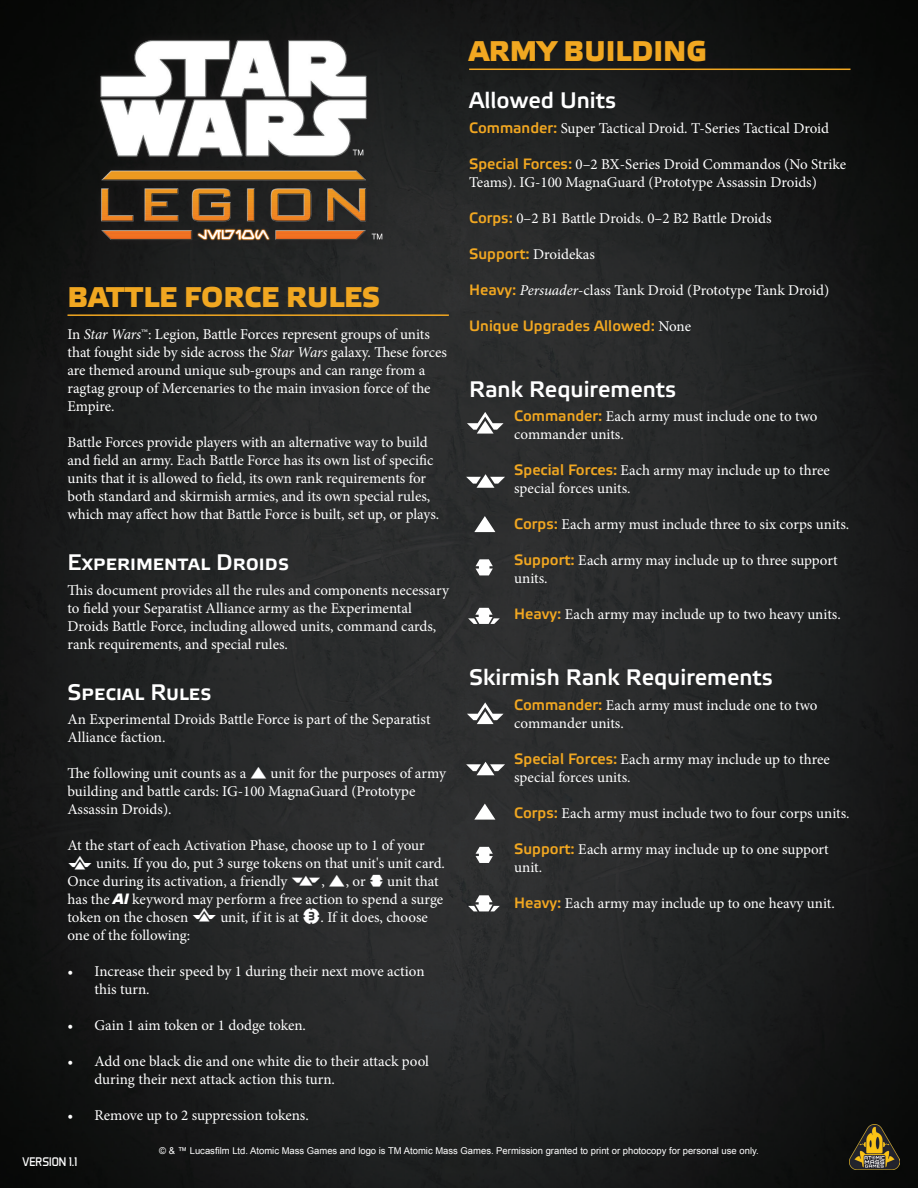
<style>
.page{position:relative;width:918px;height:1188px;background:#fff}
.page>*{position:absolute;margin:0;border:0;box-sizing:border-box;transform-origin:0 0}
.t1{font:700 28.5px "Elektra Medium Pro";color:#f1a721}
.t2{font:22.5px "Elektra Medium Pro";color:#fff}
.t3{font:15px/18px "Minion Pro";letter-spacing:-.005em;color:#fff}
.t4{font:15px "Elektra Medium Pro";color:#f1a721}
.t5{font:12.75px "Aero Matics";color:#fff}
.t6{font:9.45px "Arial";color:#fff}
.s1{font-family:"Elektra Medium Pro";color:#f1a721}
.s2{font-style:italic}
.s3{font-family:"Minion Pro";color:#fff}
.s4{font-family:"SWQ Legion Icons";font-size:22.5px}
.s5{font-family:"Elektra Medium Pro";font-weight:700;font-style:italic}
</style>
<div class="page">
<img style="left:0;top:0;width:918px;height:1188px">
<div style="left:91px;top:31px;width:300px;height:218px;background:#231f20"></div>
<img style="left:88px;top:27px;width:297px;height:227px">
<img style="left:850px;top:1124px;width:50px;height:46px">
<hr style="left:469px;top:69px;width:381px;height:1px;background:#f1a721">
<hr style="left:68px;top:314px;width:381px;height:2px;background:#f1a721">
<svg style="left:474px;top:516px;width:21px;height:16px"></svg>
<svg style="left:476px;top:559px;width:17px;height:16px"></svg>
<svg style="left:467px;top:412px;width:37px;height:22px"></svg>
<svg style="left:466px;top:474px;width:39px;height:14px"></svg>
<svg style="left:468px;top:608px;width:32px;height:16px"></svg>
<svg style="left:474px;top:804px;width:21px;height:16px"></svg>
<svg style="left:476px;top:847px;width:17px;height:16px"></svg>
<svg style="left:467px;top:702px;width:37px;height:22px"></svg>
<svg style="left:466px;top:762px;width:39px;height:13px"></svg>
<svg style="left:468px;top:895px;width:32px;height:16px"></svg>
<h1 class="t1" style="left:469px;top:36px;width:239px">ARMY BUILDING</h1>
<h2 class="t2" style="left:469px;top:88px;width:149px">Allowed Units</h2>
<p class="t3" style="left:469px;top:119px;width:362px"><span class="s1">Commander:</span> Super Tactical Droid. T-Series Tactical Droid</p>
<p class="t3" style="left:469px;top:155px;width:379px"><span class="s1">Special Forces:</span> 0–2 BX-Series Droid Commandos (No Strike<br>Teams). IG-100 MagnaGuard (Prototype Assassin Droids)</p>
<p class="t3" style="left:469px;top:209px;width:304px"><span class="s1">Corps:</span> 0–2 B1 Battle Droids. 0–2 B2 Battle Droids</p>
<p class="t3" style="left:469px;top:245px;width:127px"><span class="s1">Support:</span> Droidekas</p>
<p class="t3" style="left:469px;top:281px;width:362px"><span class="s1">Heavy:</span> <span class="s2">Persuader</span>-class Tank Droid (Prototype Tank Droid)</p>
<p class="t4" style="left:469px;top:317px;width:224px">Unique Upgrades Allowed: <span class="s3">None</span></p>
<h1 class="t1" style="left:68px;top:281px;width:314px">BATTLE FORCE RULES</h1>
<p class="t3" style="left:68px;top:325px;width:381px">In <span class="s2">Star Wars</span>™: Legion, Battle Forces represent groups of units that fought side by side across the <span class="s2">Star Wars</span> galaxy. These forces are themed around unique sub-groups and can range from a ragtag group of Mercenaries to the main invasion force of the Empire.</p>
<p class="t3" style="left:68px;top:433px;width:373px">Battle Forces provide players with an alternative way to build and field an army. Each Battle Force has its own list of specific units that it is allowed to field, its own rank requirements for both standard and skirmish armies, and its own special rules, which may affect how that Battle Force is built, set up, or plays.</p>
<h2 class="t2" style="left:68px;top:550px;width:223px">Experimental Droids</h2>
<p class="t3" style="left:68px;top:581px;width:383px">This document provides all the rules and components necessary to field your Separatist Alliance army as the Experimental Droids Battle Force, including allowed units, command cards, rank requirements, and special rules.</p>
<h2 class="t2" style="left:68px;top:680px;width:145px">Special Rules</h2>
<p class="t3" style="left:68px;top:711px;width:365px">An Experimental Droids Battle Force is part of the Separatist<br>Alliance faction.</p>
<p class="t3" style="left:68px;top:765px;width:380px">The following unit counts as a <span class="s4">M</span> unit for the purposes of army building and battle cards: IG-100 MagnaGuard (Prototype<br>Assassin Droids).</p>
<p class="t3" style="left:68px;top:837px;width:379px">At the start of each Activation Phase, choose up to 1 of your <span class="s4">P</span> units. If you do, put 3 surge tokens on that unit's unit card.<br>Once during its activation, a friendly <span class="s4">N</span>, <span class="s4">M</span>, or <span class="s4">R</span> unit that has the <span class="s5">AI</span> keyword may perform a free action to spend a surge token on the chosen <span class="s4">P</span> unit, if it is at <span class="s4">3</span>. If it does, choose one of the following:</p>
<p class="t3" style="left:94px;top:963px;width:332px;text-indent:-27px">• Increase their speed by 1 during their next move action this turn.</p>
<p class="t3" style="left:68px;top:1017px;width:240px">• Gain 1 aim token or 1 dodge token.</p>
<p class="t3" style="left:94px;top:1053px;width:336px;text-indent:-27px">• Add one black die and one white die to their attack pool during their next attack action this turn.</p>
<p class="t3" style="left:68px;top:1107px;width:243px">• Remove up to 2 suppression tokens.</p>
<p class="t6" style="left:159px;top:1144px;width:601px">© &amp; ™ Lucasfilm Ltd. Atomic Mass Games and logo is TM Atomic Mass Games. Permission granted to print or photocopy for personal use only.</p>
<p class="t5" style="left:23px;top:1154px;width:56px">VERSION 1.1</p>
<h2 class="t2" style="left:469px;top:377px;width:209px">Rank Requirements</h2>
<p class="t3" style="left:514px;top:408px;width:305px"><span class="s1">Commander:</span> Each army must include one to two commander units.</p>
<p class="t3" style="left:514px;top:462px;width:317px"><span class="s1">Special Forces:</span> Each army may include up to three special forces units.</p>
<p class="t3" style="left:514px;top:516px;width:337px"><span class="s1">Corps:</span> Each army must include three to six corps units.</p>
<p class="t3" style="left:514px;top:552px;width:325px"><span class="s1">Support:</span> Each army may include up to three support units.</p>
<p class="t3" style="left:514px;top:606px;width:328px"><span class="s1">Heavy:</span> Each army may include up to two heavy units.</p>
<h2 class="t2" style="left:469px;top:665px;width:305px">Skirmish Rank Requirements</h2>
<p class="t3" style="left:514px;top:696px;width:305px"><span class="s1">Commander:</span> Each army must include one to two commander units.</p>
<p class="t3" style="left:514px;top:750px;width:317px"><span class="s1">Special Forces:</span> Each army may include up to three special forces units.</p>
<p class="t3" style="left:514px;top:804px;width:337px"><span class="s1">Corps:</span> Each army must include two to four corps units.</p>
<p class="t3" style="left:514px;top:840px;width:316px"><span class="s1">Support:</span> Each army may include up to one support unit.</p>
<p class="t3" style="left:514px;top:894px;width:322px"><span class="s1">Heavy:</span> Each army may include up to one heavy unit.</p>
</div>
